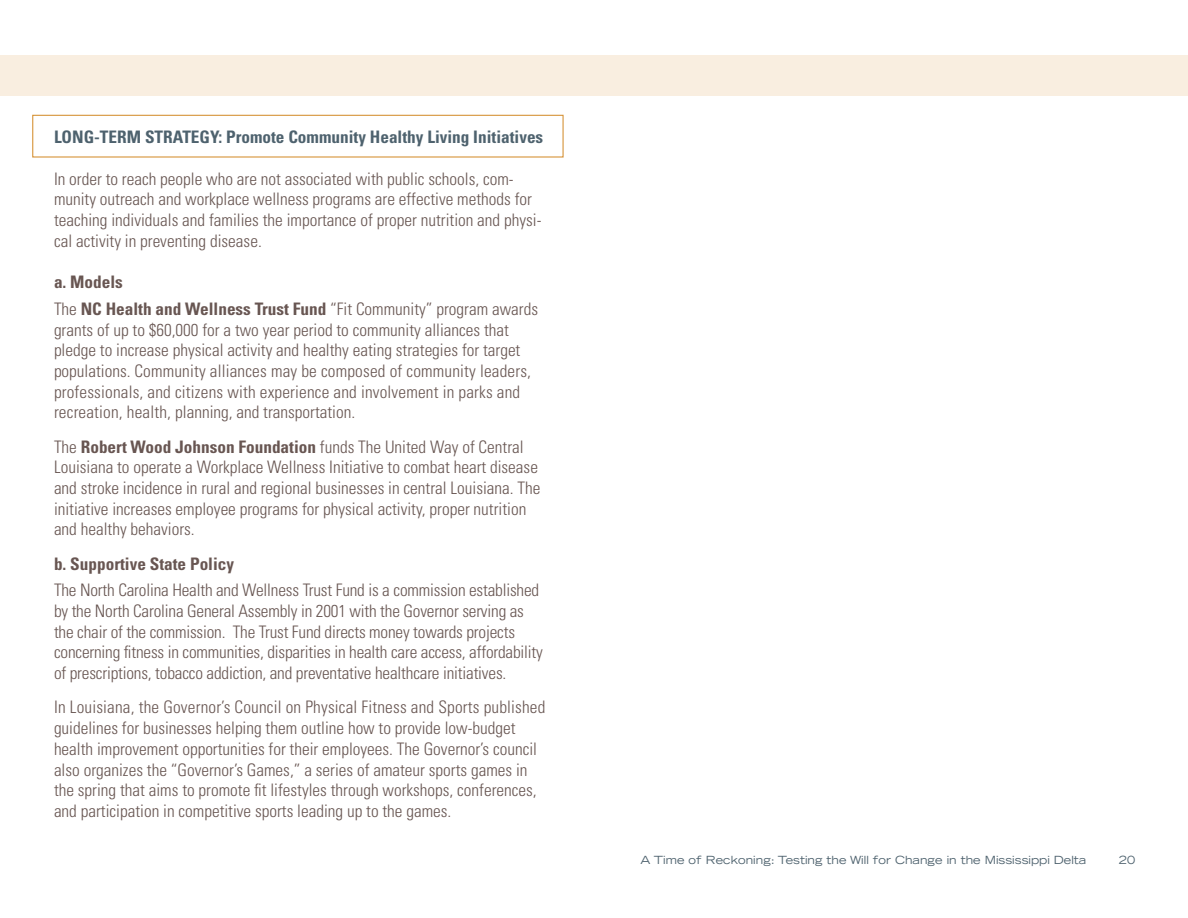
<style>
.page{position:relative;width:1188px;height:918px;background:#fff}
.page>*{position:absolute;margin:0;border:0;box-sizing:border-box;transform-origin:0 0}
.t1{font:300 condensed 17.25px/20.7px "Univers";color:#685652}
.t2{font:700 condensed 17.25px/26.7px "Univers";color:#685652}
.t3{font:700 condensed 17.25px "Univers";color:#4e626e}
.t4{font:expanded 11.25px "Trade Gothic LH";color:#4e626e}
.s1{font-weight:300}
.s2{font-weight:700}
</style>
<div class="page">
<div style="left:0;top:56px;width:1188px;height:40px;background:#f9eee0"></div>
<div style="left:32px;top:115px;width:532px;height:43px;border:1px solid #d7953b"></div>
<p class="t3" style="left:54px;top:126px;width:491px">Long-term Strategy: Promote Community Healthy Living Initiatives</p>
<p class="t1" style="left:54px;top:168px;width:489px">In order to reach people who are not associated with public schools, com&shy;munity outreach and workplace wellness programs are effective methods for teaching individuals and families the importance of proper nutrition and physi&shy;cal activity in preventing disease.</p>
<p class="t2" style="left:54px;top:269px;width:486px">a. Models<br><span class="s1">The</span> NC Health and Wellness Trust Fund <span class="s1">“Fit Community” program awards</span></p>
<p class="t1" style="left:54px;top:319px;width:479px">grants of up to $60,000 for a two year period to community alliances that pledge to increase physical activity and healthy eating strategies for target populations. Community alliances may be composed of community leaders, professionals, and citizens with experience and involvement in parks and recreation, health, planning, and transportation.</p>
<p class="t1" style="left:54px;top:436px;width:488px">The <span class="s2">Robert Wood Johnson Foundation</span> funds The United Way of Central Louisiana to operate a Workplace Wellness Initiative to combat heart disease and stroke incidence in rural and regional businesses in central Louisiana. The initiative increases employee programs for physical activity, proper nutrition and healthy behaviors.</p>
<p class="t2" style="left:54px;top:550px;width:182px">b. Supportive State Policy</p>
<p class="t1" style="left:54px;top:580px;width:490px">The North Carolina Health and Wellness Trust Fund is a commission established by the North Carolina General Assembly in 2001 with the Governor serving as the chair of the commission. The Trust Fund directs money towards projects concerning fitness in communities, disparities in health care access, affordability of prescriptions, tobacco addiction, and preventative healthcare initiatives.</p>
<p class="t1" style="left:54px;top:697px;width:493px">In Louisiana, the Governor’s Council on Physical Fitness and Sports published guidelines for businesses helping them outline how to provide low-budget health improvement opportunities for their employees. The Governor’s council also organizes the “Governor’s Games,” a series of amateur sports games in the spring that aims to promote fit lifestyles through workshops, conferences, and participation in competitive sports leading up to the games.</p>
<p class="t4" style="left:640px;top:852px;width:447px">A Time of Reckoning: Testing the Will for Change in the Mississippi Delta</p>
<p class="t4" style="left:1119px;top:852px;width:18px">20</p>
</div>
